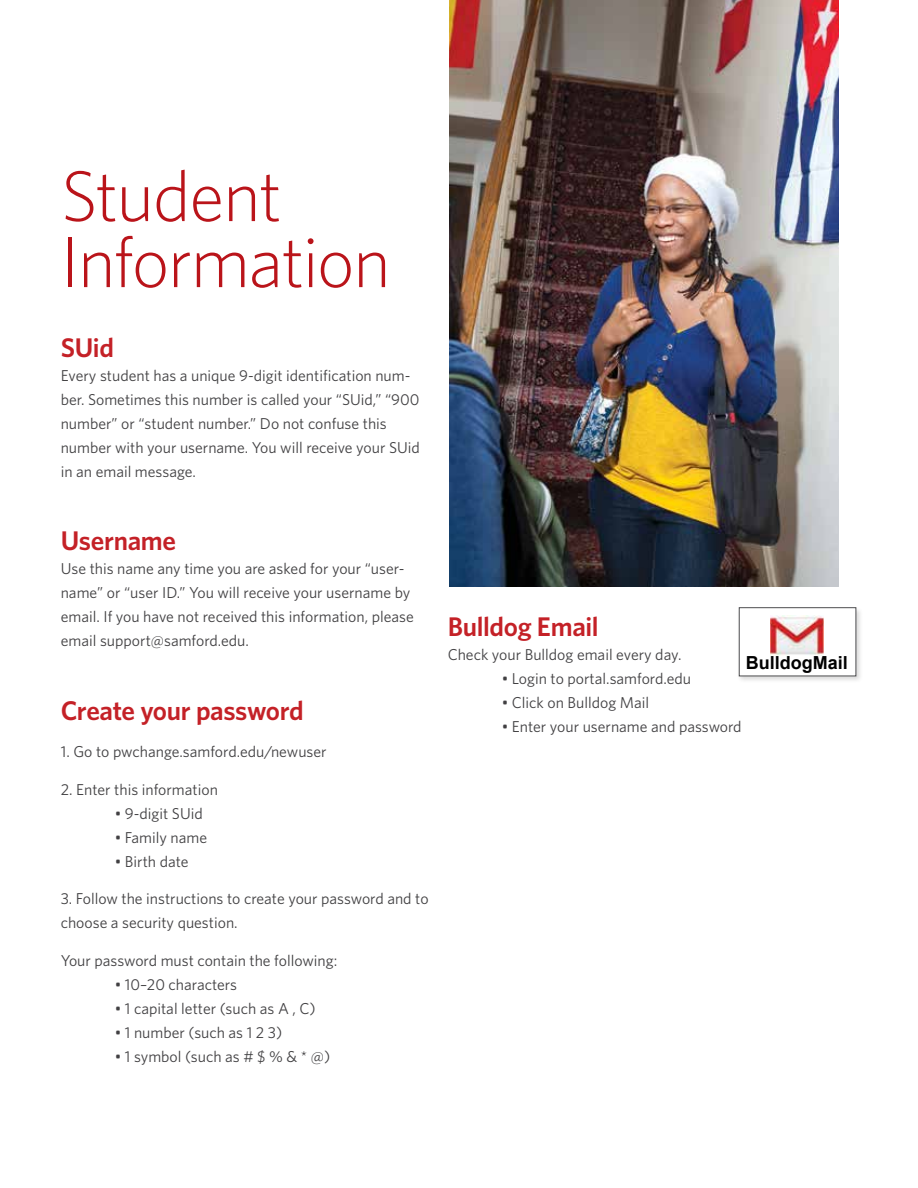
<style>
.page{position:relative;width:918px;height:1188px;background:#fff}
.page>*{position:absolute;margin:0;border:0;box-sizing:border-box;transform-origin:0 0}
.t1{font:300 72px/66px "Whitney";letter-spacing:-.025em;color:#ba141a}
.t2{font:600 27px "Whitney";letter-spacing:-.015em;color:#c42127}
.t3{font:700 18px "Arial";color:#000}
.t4{font:15.75px/24px "Whitney";color:#414042}
</style>
<div class="page">
<img style="left:450px;top:0;width:388px;height:587px">
<div style="left:736px;top:606px;width:127px;height:78px;background:#000;opacity:.15"></div>
<div style="left:739px;top:608px;width:117px;height:68px;background:#fff"></div>
<img style="left:771px;top:615px;width:52px;height:40px">
<h1 class="t1" style="left:61px;top:161px;width:331px">Student<br>Information</h1>
<h2 class="t2" style="left:61px;top:330px;width:55px">SUid</h2>
<p class="t4" style="left:61px;top:363px;width:361px">Every student has a unique 9-digit identification num&shy;ber. Sometimes this number is called your “SUid,” “900 number” or “student number.” Do not confuse this number with your username. You will receive your SUid in an email message.</p>
<h2 class="t2" style="left:61px;top:523px;width:117px">Username</h2>
<p class="t4" style="left:61px;top:557px;width:355px">Use this name any time you are asked for your “user&shy;name” or “user ID.” You will receive your username by email. If you have not received this information, please email support@samford.edu.</p>
<h2 class="t2" style="left:61px;top:693px;width:245px">Create your password</h2>
<p class="t4" style="left:61px;top:740px;width:267px">1. Go to pwchange.samford.edu/newuser</p>
<p class="t4" style="left:61px;top:777px;width:159px">2. Enter this information</p>
<p class="t4" style="left:115px;top:801px;width:90px">• 9-digit SUid</p>
<p class="t4" style="left:115px;top:825px;width:94px">• Family name</p>
<p class="t4" style="left:115px;top:849px;width:75px">• Birth date</p>
<p class="t4" style="left:61px;top:887px;width:369px">3. Follow the instructions to create your password and to choose a security question.</p>
<p class="t4" style="left:61px;top:948px;width:278px">Your password must contain the following:</p>
<p class="t4" style="left:115px;top:972px;width:124px">• 10–20 characters</p>
<p class="t4" style="left:115px;top:996px;width:202px">• 1 capital letter (such as A , C)</p>
<p class="t4" style="left:115px;top:1020px;width:169px">• 1 number (such as 1 2 3)</p>
<p class="t4" style="left:115px;top:1044px;width:217px">• 1 symbol (such as # $ % &amp; * @)</p>
<h2 class="t2" style="left:448px;top:609px;width:152px">Bulldog Email</h2>
<p class="t4" style="left:448px;top:642px;width:235px">Check your Bulldog email every day.</p>
<p class="t4" style="left:502px;top:666px;width:191px">• Login to portal.samford.edu</p>
<p class="t4" style="left:502px;top:690px;width:149px">• Click on Bulldog Mail</p>
<p class="t4" style="left:502px;top:714px;width:241px">• Enter your username and password</p>
<p class="t3" style="left:746px;top:651px;width:104px">BulldogMail</p>
</div>
